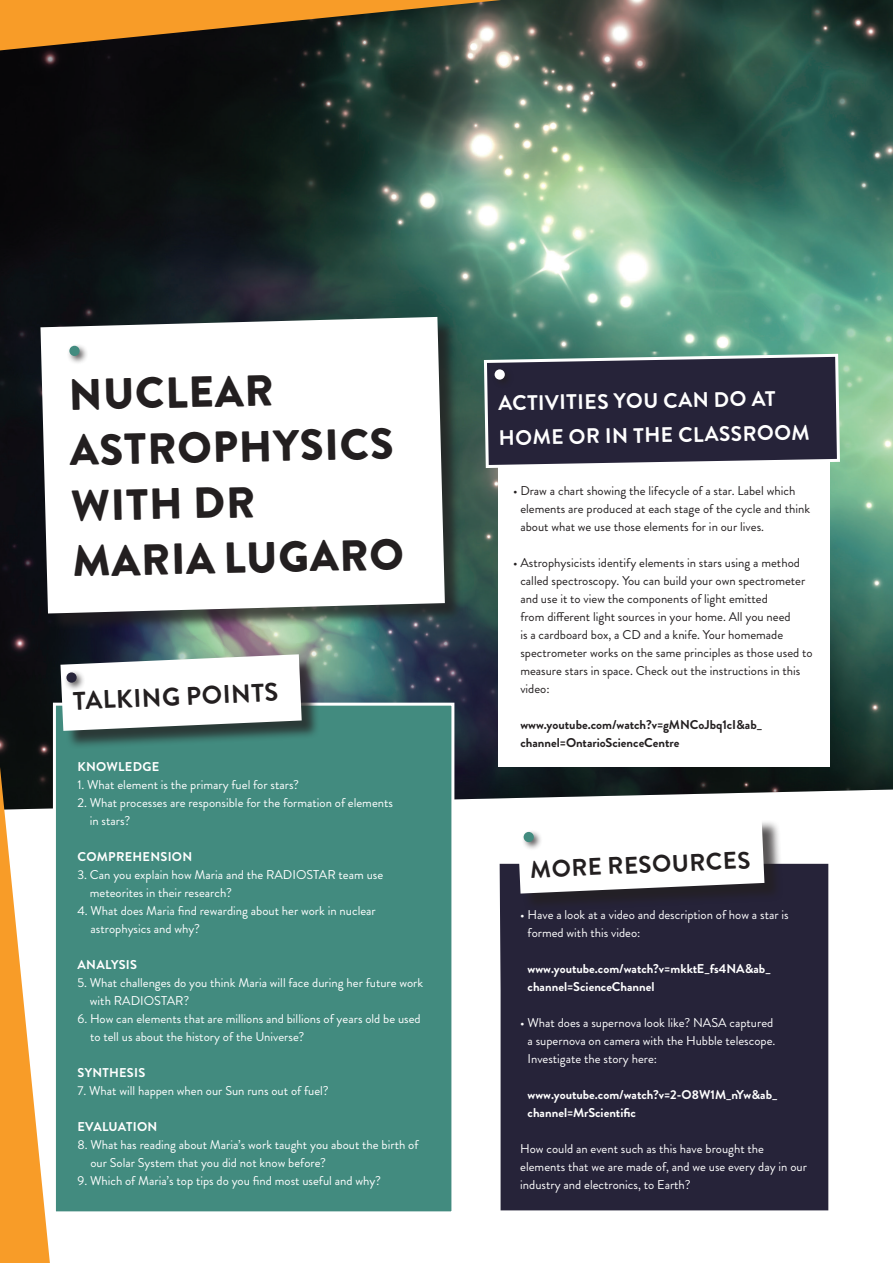
<style>
.page{position:relative;width:893px;height:1263px;background:#fff}
.page>*{position:absolute;margin:0;border:0;box-sizing:border-box;transform-origin:0 0}
.t1{font:900 43.5px/55.3px "Brandon Grotesque";color:#231f20}
.t2{font:700 25.5px "Brandon Grotesque";color:#231f20}
.t3{font:700 24px "Brandon Grotesque";color:#231f20}
.t4{font:700 21px/34.5px "Brandon Grotesque";color:#fff}
.t5{font:12.75px/18px "Brandon Grotesque";color:#fff}
.t6{font:12.75px/18px "Brandon Grotesque";color:#231f20}
.t7{font:700 12.75px/18px "Brandon Grotesque";color:#fff}
.t8{font:700 12.75px/18px "Brandon Grotesque";color:#231f20}
.t9{font:700 12.75px "Brandon Grotesque";letter-spacing:.02em;color:#fff}
</style>
<div class="page">
<img style="left:0;top:0;width:893px;height:809px">
<svg style="left:0;top:0;width:501px;height:50px;background:#906629"></svg>
<svg style="left:0;top:767px;width:50px;height:496px"></svg>
<div style="left:53px;top:703px;width:401px;height:511px;background:#428b7f;border:3px solid #fff"></div>
<div style="left:63px;top:657px;width:257px;height:92px;background:#231f20;opacity:.75"></div>
<svg style="left:60px;top:654px;width:242px;height:77px"></svg>
<div style="left:64px;top:669px;width:22px;height:23px;background:#231f20;opacity:.75"></div>
<div style="left:66px;top:672px;width:11px;height:11px;background:#262339;border-radius:50%"></div>
<div style="left:500px;top:864px;width:328px;height:346px;background:#262339"></div>
<div style="left:520px;top:819px;width:263px;height:93px;background:#231f20;opacity:.75"></div>
<svg style="left:518px;top:819px;width:246px;height:74px"></svg>
<div style="left:521px;top:829px;width:22px;height:22px;background:#231f20;opacity:.75"></div>
<div style="left:524px;top:832px;width:10px;height:10px;background:#428b7f;border-radius:50%"></div>
<div style="left:43px;top:319px;width:420px;height:313px;background:#231f20;opacity:.75"></div>
<svg style="left:40px;top:317px;width:405px;height:296px"></svg>
<div style="left:67px;top:343px;width:22px;height:22px;background:#231f20;opacity:.75"></div>
<div style="left:69px;top:346px;width:11px;height:10px;background:#428b7f;border-radius:50%"></div>
<div style="left:498px;top:451px;width:332px;height:316px;background:#fff"></div>
<svg style="left:482px;top:352px;width:359px;height:118px;background:#3f4051"></svg>
<div style="left:492px;top:367px;width:22px;height:22px;background:#252237"></div>
<div style="left:495px;top:369px;width:10px;height:11px;background:#fff;border-radius:50%"></div>
<p class="t1" style="left:68px;top:367px;width:334px;rotate:-1deg">NUCLEAR<br>ASTROPHYSICS<br>WITH DR<br>MARIA LUGARO</p>
<p class="t2" style="left:73px;top:682px;width:207px;rotate:-2deg">TALKING POINTS</p>
<p class="t9" style="left:78px;top:758px;width:83px">KNOWLEDGE</p>
<p class="t5" style="left:77px;top:776px;width:223px">1. What element is the primary fuel for stars?</p>
<p class="t5" style="left:90px;top:794px;width:305px;text-indent:-12px">2. What processes are responsible for the formation of elements in stars?</p>
<p class="t9" style="left:78px;top:848px;width:116px">COMPREHENSION</p>
<p class="t5" style="left:90px;top:866px;width:295px;text-indent:-12px">3. Can you explain how Maria and the RADIOSTAR team use meteorites in their research?</p>
<p class="t5" style="left:91px;top:902px;width:287px;text-indent:-13px">4. What does Maria find rewarding about her work in nuclear astrophysics and why?</p>
<p class="t9" style="left:78px;top:956px;width:61px">ANALYSIS</p>
<p class="t5" style="left:90px;top:974px;width:335px;text-indent:-13px">5. What challenges do you think Maria will face during her future work with RADIOSTAR?</p>
<p class="t5" style="left:90px;top:1010px;width:332px;text-indent:-13px">6. How can elements that are millions and billions of years old be used to tell us about the history of the Universe?</p>
<p class="t9" style="left:78px;top:1064px;width:69px">SYNTHESIS</p>
<p class="t5" style="left:77px;top:1082px;width:253px">7. What will happen when our Sun runs out of fuel?</p>
<p class="t9" style="left:78px;top:1118px;width:81px">EVALUATION</p>
<p class="t5" style="left:90px;top:1136px;width:329px;text-indent:-13px">8. What has reading about Maria’s work taught you about the birth of our Solar System that you did not know before?</p>
<p class="t5" style="left:77px;top:1172px;width:305px">9. Which of Maria’s top tips do you find most useful and why?</p>
<p class="t4" style="left:498px;top:386px;width:313px;rotate:-1deg">ACTIVITIES YOU CAN DO AT<br>HOME OR IN THE CLASSROOM</p>
<p class="t6" style="left:520px;top:482px;width:291px;text-indent:-7px">• Draw a chart showing the lifecycle of a star. Label which elements are produced at each stage of the cycle and think about what we use those elements for in our lives.</p>
<p class="t6" style="left:520px;top:554px;width:294px;text-indent:-7px">• Astrophysicists identify elements in stars using a method called spectroscopy. You can build your own spectrometer and use it to view the components of light emitted<br>from different light sources in your home. All you need<br>is a cardboard box, a CD and a knife. Your homemade spectrometer works on the same principles as those used to measure stars in space. Check out the instructions in this video:</p>
<p class="t8" style="left:520px;top:716px;width:243px">www.youtube.com/watch?v=gMNCoJbq1cI&amp;ab_ channel=OntarioScienceCentre</p>
<p class="t3" style="left:530px;top:852px;width:222px;rotate:-2deg">MORE RESOURCES</p>
<p class="t5" style="left:528px;top:905px;width:263px;text-indent:-7px">• Have a look at a video and description of how a star is formed with this video:</p>
<p class="t7" style="left:528px;top:959px;width:245px">www.youtube.com/watch?v=mkktE_fs4NA&amp;ab_ channel=ScienceChannel</p>
<p class="t5" style="left:528px;top:1013px;width:249px;text-indent:-7px">• What does a supernova look like? NASA captured a supernova on camera with the Hubble telescope.<br>Investigate the story here:</p>
<p class="t7" style="left:528px;top:1085px;width:251px">www.youtube.com/watch?v=2-O8W1M_nYw&amp;ab_ channel=MrScientific</p>
<p class="t5" style="left:520px;top:1139px;width:288px">How could an event such as this have brought the elements that we are made of, and we use every day in our industry and electronics, to Earth?</p>
</div>
